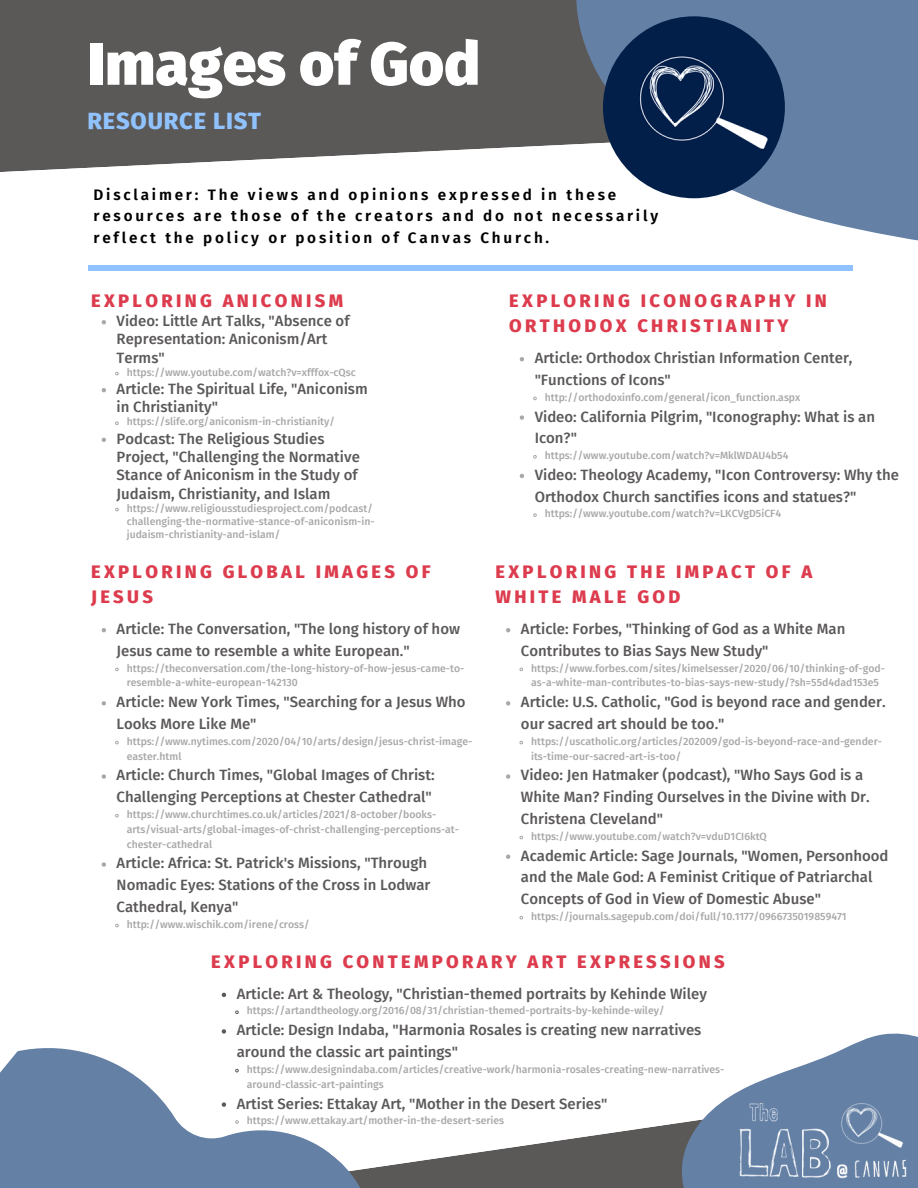
<style>
.page{position:relative;width:918px;height:1188px;background:#fff}
.page>*{position:absolute;margin:0;border:0;box-sizing:border-box;transform-origin:0 0}
.t1{font:900 60.15px "Fira Sans";color:#fff}
.t2{font:800 23.7px "Fira Sans";letter-spacing:.035em;color:#90c2fd}
.t3{font:800 18.3px/25px "Fira Sans";letter-spacing:.18em;color:#dc3c4d}
.t4{font:600 15.3px/21.3px "Fira Sans";letter-spacing:.18em;color:#000}
.t5{font:500 15px/21.8px "Fira Sans";color:#5b5858}
.t6{font:500 10.5px/14.9px "Fira Sans";color:#a8a8a8}
</style>
<div class="page">
<svg style="left:0;top:0;width:506px;height:172px;background:#666363"></svg>
<svg style="left:506px;top:0;width:412px;height:362px"></svg>
<svg style="left:424px;top:1128px;width:221px;height:60px;fill:#5b5858"></svg>
<svg style="left:645px;top:1033px;width:273px;height:155px"></svg>
<svg style="left:0;top:992px;width:424px;height:196px"></svg>
<img style="left:603px;top:16px;width:182px;height:182px;border-radius:50%">
<div style="left:88px;top:266px;width:765px;height:5px;background:#90c2fd"></div>
<img style="left:729px;top:1095px;width:183px;height:93px">
<svg style="left:102px;top:320px;width:4px;height:4px"></svg>
<svg style="left:115px;top:371px;width:4px;height:5px"></svg>
<svg style="left:102px;top:388px;width:4px;height:4px"></svg>
<svg style="left:115px;top:421px;width:4px;height:4px"></svg>
<svg style="left:102px;top:438px;width:4px;height:4px"></svg>
<svg style="left:115px;top:507px;width:4px;height:5px"></svg>
<svg style="left:520px;top:357px;width:4px;height:4px"></svg>
<svg style="left:533px;top:396px;width:4px;height:5px"></svg>
<svg style="left:520px;top:415px;width:4px;height:5px"></svg>
<svg style="left:533px;top:455px;width:4px;height:4px"></svg>
<svg style="left:520px;top:474px;width:4px;height:4px"></svg>
<svg style="left:533px;top:513px;width:4px;height:4px"></svg>
<svg style="left:102px;top:628px;width:4px;height:4px"></svg>
<svg style="left:115px;top:667px;width:4px;height:5px"></svg>
<svg style="left:102px;top:701px;width:4px;height:5px"></svg>
<svg style="left:115px;top:740px;width:4px;height:5px"></svg>
<svg style="left:102px;top:774px;width:4px;height:5px"></svg>
<svg style="left:115px;top:814px;width:4px;height:4px"></svg>
<svg style="left:102px;top:862px;width:4px;height:5px"></svg>
<svg style="left:115px;top:923px;width:4px;height:5px"></svg>
<svg style="left:506px;top:628px;width:4px;height:4px"></svg>
<svg style="left:519px;top:667px;width:4px;height:5px"></svg>
<svg style="left:506px;top:701px;width:4px;height:5px"></svg>
<svg style="left:519px;top:740px;width:4px;height:5px"></svg>
<svg style="left:506px;top:774px;width:4px;height:5px"></svg>
<svg style="left:519px;top:835px;width:4px;height:5px"></svg>
<svg style="left:506px;top:855px;width:4px;height:4px"></svg>
<svg style="left:519px;top:916px;width:4px;height:4px"></svg>
<svg style="left:222px;top:993px;width:4px;height:4px"></svg>
<svg style="left:235px;top:1010px;width:4px;height:5px"></svg>
<svg style="left:222px;top:1029px;width:4px;height:5px"></svg>
<svg style="left:235px;top:1068px;width:4px;height:5px"></svg>
<svg style="left:222px;top:1102px;width:4px;height:5px"></svg>
<svg style="left:235px;top:1120px;width:4px;height:4px"></svg>
<h1 class="t1" style="left:88px;top:29px;width:394px">Images of God</h1>
<h2 class="t2" style="left:88px;top:107px;width:175px">RESOURCE LIST</h2>
<p class="t4" style="left:94px;top:184px;width:566px">Disclaimer: The views and opinions expressed in these resources are those of the creators and do not necessarily reflect the policy or position of Canvas Church.</p>
<p class="t3" style="left:91px;top:288px;width:253px">EXPLORING ANICONISM</p>
<p class="t5" style="left:117px;top:312px;width:234px;line-height:18.3px">Video: Little Art Talks, "Absence of<br>Representation: Aniconism/Art<br>Terms"</p>
<p class="t6" style="left:127px;top:365px;width:231px">https://www.youtube.com/watch?v=xfffox-cQsc</p>
<p class="t5" style="left:117px;top:380px;width:253px;line-height:18.3px">Article: The Spiritual Life, "Aniconism in Christianity"</p>
<p class="t6" style="left:127px;top:415px;width:210px">https://slife.org/aniconism-in-christianity/</p>
<p class="t5" style="left:117px;top:430px;width:245px;line-height:18.3px">Podcast: The Religious Studies Project, "Challenging the Normative Stance of Aniconism in the Study of Judaism, Christianity, and Islam</p>
<p class="t6" style="left:127px;top:502px;width:250px;line-height:13px">https://www.religiousstudiesproject.com/podcast/ challenging-the-normative-stance-of-aniconism-in&shy;judaism-christianity-and-islam/</p>
<p class="t3" style="left:91px;top:559px;width:341px">EXPLORING GLOBAL IMAGES OF<br>JESUS</p>
<p class="t5" style="left:117px;top:618px;width:345px">Article: The Conversation, "The long history of how<br>Jesus came to resemble a white European."</p>
<p class="t6" style="left:127px;top:661px;width:339px">https://theconversation.com/the-long-history-of-how-jesus-came-to&shy;resemble-a-white-european-142130</p>
<p class="t5" style="left:117px;top:691px;width:351px">Article: New York Times, "Searching for a Jesus Who<br>Looks More Like Me"</p>
<p class="t6" style="left:127px;top:734px;width:347px">https://www.nytimes.com/2020/04/10/arts/design/jesus-christ-image&shy;easter.html</p>
<p class="t5" style="left:117px;top:765px;width:319px">Article: Church Times, "Global Images of Christ:<br>Challenging Perceptions at Chester Cathedral"</p>
<p class="t6" style="left:127px;top:807px;width:334px">https://www.churchtimes.co.uk/articles/2021/8-october/books&shy;arts/visual-arts/global-images-of-christ-challenging-perceptions-at&shy;chester-cathedral</p>
<p class="t5" style="left:117px;top:853px;width:315px">Article: Africa: St. Patrick's Missions, "Through<br>Nomadic Eyes: Stations of the Cross in Lodwar<br>Cathedral, Kenya"</p>
<p class="t6" style="left:127px;top:917px;width:184px">http://www.wischik.com/irene/cross/</p>
<p class="t3" style="left:509px;top:288px;width:319px">EXPLORING ICONOGRAPHY IN<br>ORTHODOX CHRISTIANITY</p>
<p class="t5" style="left:535px;top:347px;width:319px">Article: Orthodox Christian Information Center, "Functions of Icons"</p>
<p class="t6" style="left:545px;top:390px;width:257px">http://orthodoxinfo.com/general/icon_function.aspx</p>
<p class="t5" style="left:535px;top:406px;width:342px">Video: California Pilgrim, "Iconography: What is an<br>Icon?"</p>
<p class="t6" style="left:545px;top:448px;width:245px">https://www.youtube.com/watch?v=MklWDAU4b54</p>
<p class="t5" style="left:535px;top:464px;width:366px">Video: Theology Academy, "Icon Controversy: Why the<br>Orthodox Church sanctifies icons and statues?"</p>
<p class="t6" style="left:545px;top:506px;width:238px">https://www.youtube.com/watch?v=LKCVgD5iCF4</p>
<p class="t3" style="left:496px;top:559px;width:318px">EXPLORING THE IMPACT OF A<br>WHITE MALE GOD</p>
<p class="t5" style="left:521px;top:618px;width:326px">Article: Forbes, "Thinking of God as a White Man<br>Contributes to Bias Says New Study"</p>
<p class="t6" style="left:531px;top:661px;width:355px">https://www.forbes.com/sites/kimelsesser/2020/06/10/thinking-of-god&shy;as-a-white-man-contributes-to-bias-says-new-study/?sh=55d4dad153e5</p>
<p class="t5" style="left:521px;top:691px;width:366px">Article: U.S. Catholic, "God is beyond race and gender. our sacred art should be too."</p>
<p class="t6" style="left:531px;top:734px;width:352px">https://uscatholic.org/articles/202009/god-is-beyond-race-and-gender&shy;its-time-our-sacred-art-is-too/</p>
<p class="t5" style="left:521px;top:765px;width:350px">Video: Jen Hatmaker (podcast), "Who Says God is a<br>White Man? Finding Ourselves in the Divine with Dr.<br>Christena Cleveland"</p>
<p class="t6" style="left:531px;top:829px;width:237px">https://www.youtube.com/watch?v=vduD1CI6ktQ</p>
<p class="t5" style="left:521px;top:845px;width:369px">Academic Article: Sage Journals, "Women, Personhood and the Male God: A Feminist Critique of Patriarchal<br>Concepts of God in View of Domestic Abuse"</p>
<p class="t6" style="left:531px;top:909px;width:317px">https://journals.sagepub.com/doi/full/10.1177/0966735019859471</p>
<p class="t3" style="left:211px;top:949px;width:515px">EXPLORING CONTEMPORARY ART EXPRESSIONS</p>
<p class="t5" style="left:237px;top:983px;width:472px">Article: Art &amp; Theology, "Christian-themed portraits by Kehinde Wiley</p>
<p class="t6" style="left:247px;top:1004px;width:419px">https://artandtheology.org/2016/08/31/christian-themed-portraits-by-kehinde-wiley/</p>
<p class="t5" style="left:237px;top:1019px;width:466px">Article: Design Indaba, "Harmonia Rosales is creating new narratives around the classic art paintings"</p>
<p class="t6" style="left:247px;top:1062px;width:479px">https://www.designindaba.com/articles/creative-work/harmonia-rosales-creating-new-narratives&shy;around-classic-art-paintings</p>
<p class="t5" style="left:237px;top:1093px;width:372px">Artist Series: Ettakay Art, "Mother in the Desert Series"</p>
<p class="t6" style="left:247px;top:1113px;width:259px">https://www.ettakay.art/mother-in-the-desert-series</p>
</div>
